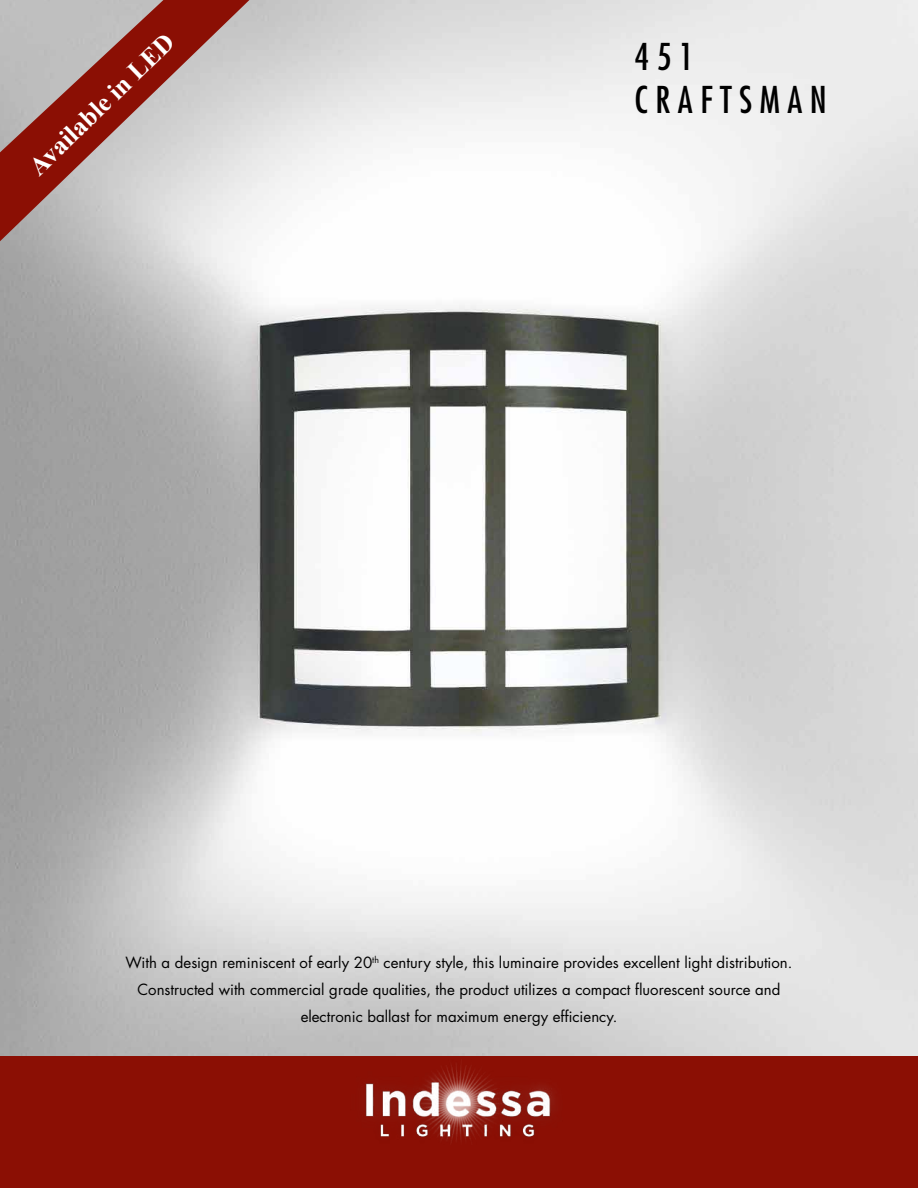
<style>
.page{position:relative;width:918px;height:1188px;background:#fff}
.page>*{position:absolute;margin:0;border:0;box-sizing:border-box;transform-origin:0 0}
.t1{font:condensed 36px/43.2px "Futura Std";letter-spacing:.21em;color:#000}
.t2{font:700 25.8px "Times New Roman";color:#fff}
.t3{font:15px/27px "Futura Std";color:#000;text-align:center}
</style>
<div class="page">
<img style="left:0;top:0;width:918px;height:1057px">
<svg style="left:0;top:0;width:249px;height:241px;background:#b89490"></svg>
<div style="left:0;top:1057px;width:918px;height:131px;background:#8b0f04"></div>
<img style="left:345px;top:1037px;width:227px;height:104px">
<h2 class="t2" style="left:21px;top:158px;width:192px;rotate:-44deg">Available in LED</h2>
<h1 class="t1" style="left:634px;top:35px;width:194px">451<br>CRAFTSMAN</h1>
<p class="t3" style="left:125px;top:949px;width:669px">With a design reminiscent of early 20<sup>th</sup> century style, this luminaire provides excellent light distribution.<br>Constructed with commercial grade qualities, the product utilizes a compact fluorescent source and electronic ballast for maximum energy efficiency.</p>
</div>
